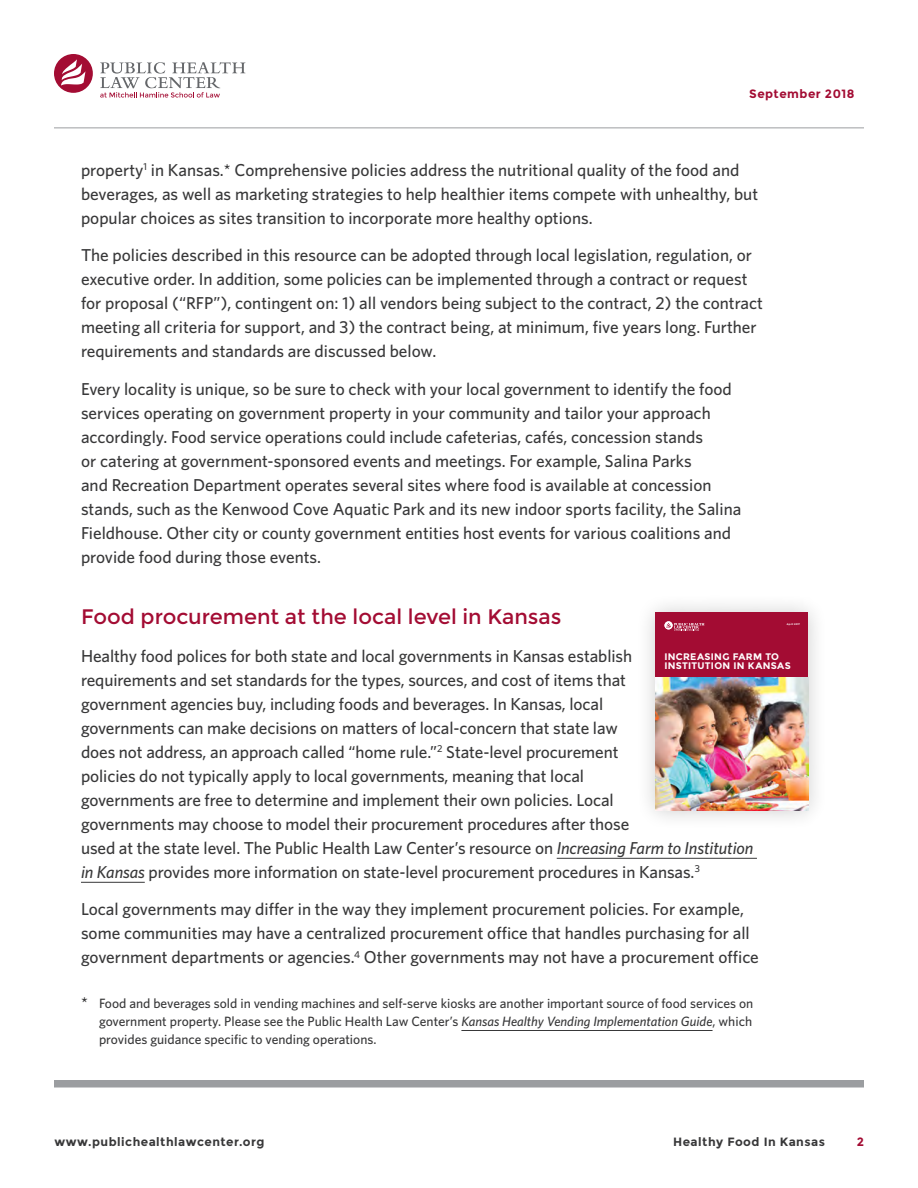
<style>
.page{position:relative;width:918px;height:1188px;background:#fff}
.page>*{position:absolute;margin:0;border:0;box-sizing:border-box;transform-origin:0 0}
.subhead___intro{font:21px "Montserrat";color:#a30c33}
.body{font:500 17.25px/24px "Whitney";color:#383839}
.footnote{font:500 13.5px/18px "Whitney";color:#383839;text-align:justify}
.t1{font:700 12px "Montserrat";letter-spacing:.04em;color:#383839}
.footer_page_number{font:700 12px "Montserrat";letter-spacing:.04em;color:#a30c33}
.t2{font:700 9.45px/9px "Montserrat";letter-spacing:.035em;color:#fff}
.t3{font:700 2.4px "Montserrat";letter-spacing:.05em;color:#fff}
.s1{font-style:italic}
.s2{font-size:17.25px}
</style>
<div class="page">
<div style="left:54px;top:1080px;width:810px;height:8px;background:#9b9da0"></div>
<hr style="left:54px;top:128px;width:810px;height:1px;background:#9b9da0">
<hr style="left:557px;top:858px;width:200px;height:1px;background:#383839">
<hr style="left:81px;top:882px;width:64px;height:1px;background:#383839">
<hr style="left:461px;top:1030px;width:252px;height:1px;background:#383839">
<div style="left:635px;top:592px;width:194px;height:238px;background:#000;opacity:.2"></div>
<div style="left:656px;top:612px;width:152px;height:198px;background:#a30c33"></div>
<img style="left:656px;top:677px;width:152px;height:133px">
<svg style="left:664px;top:621px;width:40px;height:10px"></svg>
<svg style="left:54px;top:54px;width:39px;height:39px"></svg>
<svg style="left:100px;top:62px;width:145px;height:36px"></svg>
<p class="footer_page_number" style="left:749px;top:86px;width:107px">September 2018</p>
<p class="body" style="left:81px;top:157px;width:679px">property<sup>1</sup> in Kansas.* Comprehensive policies address the nutritional quality of the food and beverages, as well as marketing strategies to help healthier items compete with unhealthy, but popular choices as sites transition to incorporate more healthy options.</p>
<p class="body" style="left:81px;top:243px;width:684px">The policies described in this resource can be adopted through local legislation, regulation, or executive order. In addition, some policies can be implemented through a contract or request for proposal (“RFP”), contingent on: 1) all vendors being subject to the contract, 2) the contract meeting all criteria for support, and 3) the contract being, at minimum, five years long. Further requirements and standards are discussed below.</p>
<p class="body" style="left:81px;top:376px;width:662px">Every locality is unique, so be sure to check with your local government to identify the food services operating on government property in your community and tailor your approach accordingly. Food service operations could include cafeterias, cafés, concession stands<br>or catering at government-sponsored events and meetings. For example, Salina Parks<br>and Recreation Department operates several sites where food is available at concession stands, such as the Kenwood Cove Aquatic Park and its new indoor sports facility, the Salina Fieldhouse. Other city or county government entities host events for various coalitions and provide food during those events.</p>
<p class="subhead___intro" style="left:81px;top:605px;width:482px">Food procurement at the local level in Kansas</p>
<p class="body" style="left:81px;top:643px;width:674px">Healthy food polices for both state and local governments in Kansas establish<br>requirements and set standards for the types, sources, and cost of items that<br>government agencies buy, including foods and beverages. In Kansas, local<br>governments can make decisions on matters of local-concern that state law<br>does not address, an approach called “home rule.”<sup>2</sup> State-level procurement<br>policies do not typically apply to local governments, meaning that local<br>governments are free to determine and implement their own policies. Local<br>governments may choose to model their procurement procedures after those<br>used at the state level. The Public Health Law Center’s resource on <span class="s1">Increasing Farm to Institution in Kansas</span> provides more information on state-level procurement procedures in Kansas.<sup>3</sup></p>
<p class="body" style="left:81px;top:897px;width:679px">Local governments may differ in the way they implement procurement policies. For example, some communities may have a centralized procurement office that handles purchasing for all government departments or agencies.<sup>4</sup> Other governments may not have a procurement office</p>
<p class="footnote" style="left:99px;top:994px;width:656px;text-indent:-18px"><span class="s2">*</span> Food and beverages sold in vending machines and self-serve kiosks are another important source of food services on government property. Please see the Public Health Law Center’s <span class="s1">Kansas Healthy Vending Implementation Guide</span>, which provides guidance specific to vending operations.</p>
<p class="t3" style="left:787px;top:623px;width:15px">April 2017</p>
<p class="t2" style="left:664px;top:652px;width:128px">INCREASING FARM TO<br>INSTITUTION IN KANSAS</p>
<p class="t1" style="left:55px;top:1134px;width:212px">www.publichealthlawcenter.org</p>
<p class="t1" style="left:673px;top:1134px;width:153px">Healthy Food In Kansas</p>
<p class="footer_page_number" style="left:857px;top:1134px;width:9px">2</p>
</div>
